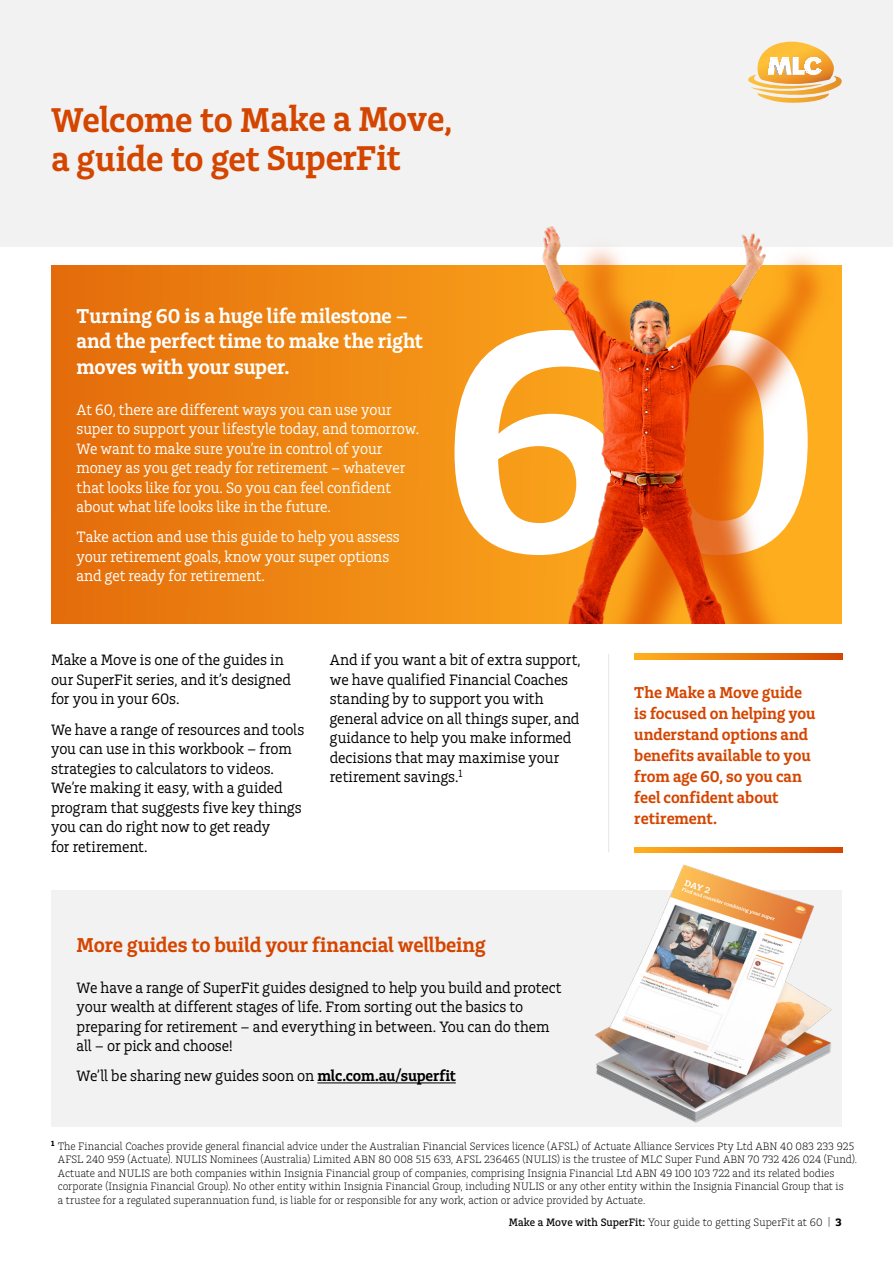
<style>
.page{position:relative;width:893px;height:1263px;background:#fff}
.page>*{position:absolute;margin:0;border:0;box-sizing:border-box;transform-origin:0 0}
.t1{font:330px "Charlie Std Sm Bld";color:#fff}
.t2{font:36px/39px "Charlie Std Sm Bld";letter-spacing:-.015em;color:#d44500}
.t3{font:21px/25.5px "Charlie Std Sm Bld";letter-spacing:-.005em;color:#fff}
.t4{font:21px "Charlie Std Sm Bld";letter-spacing:-.005em;color:#d44500}
.t5{font:16.5px/21px "Charlie Std Sm Bld";letter-spacing:-.005em;color:#d44500}
.t6{font:15.75px/19.5px "Charlie Std";letter-spacing:-.005em;color:#000}
.t7{font:15.75px/19.5px "Charlie Std";letter-spacing:-.005em;color:#fff}
.t8{font:300 11.25px/13.5px "Charlie Std";letter-spacing:.005em;color:#000}
.s1{font-family:"Charlie Std Sm Bld"}
.s2{font-family:"Charlie Std Med";font-weight:400}
.s3{font-family:"Charlie Std Bld";font-weight:400}
</style>
<div class="page">
<div style="left:0;top:0;width:893px;height:247px;background:#f2f2f2"></div>
<svg style="left:746px;top:42px;width:99px;height:61px"></svg>
<div style="left:51px;top:891px;width:520px;height:236px;background:#f2f2f2"></div>
<hr style="left:608px;top:654px;width:1px;height:198px;background:#e6e6e6">
<svg style="left:634px;top:654px;width:208px;height:5px"></svg>
<svg style="left:634px;top:847px;width:208px;height:5px"></svg>
<hr style="left:317px;top:1082px;width:139px;height:1px;background:#000">
<img style="left:571px;top:864px;width:271px;height:263px">
<svg style="left:51px;top:265px;width:422px;height:358px;background:#ec8111"></svg>
<img style="left:473px;top:202px;width:369px;height:421px">
<h2 class="t2" style="left:51px;top:99px;width:403px">Welcome to Make a Move, a guide to get SuperFit</h2>
<h3 class="t3" style="left:77px;top:303px;width:348px">Turning 60 is a huge life milestone – and the perfect time to make the right moves with your super.</h3>
<p class="t7" style="left:77px;top:399px;width:344px">At 60, there are different ways you can use your super to support your lifestyle today, and tomorrow.<br>We want to make sure you’re in control of your money as you get ready for retirement – whatever that looks like for you. So you can feel confident about what life looks like in the future.</p>
<h3 class="t7" style="left:77px;top:527px;width:325px">Take action and use this guide to help you assess your retirement goals, know your super options and get ready for retirement.</h3>
<h1 class="t1" style="left:441px;top:232px;width:382px">60</h1>
<h3 class="t6" style="left:51px;top:650px;width:242px">Make a Move is one of the guides in our SuperFit series, and it’s designed for you in your 60s.</h3>
<h3 class="t6" style="left:51px;top:719px;width:255px">We have a range of resources and tools you can use in this workbook – from strategies to calculators to videos.<br>We’re making it easy, with a guided program that suggests five key things you can do right now to get ready<br>for retirement.</h3>
<h3 class="t6" style="left:330px;top:650px;width:252px">And if you want a bit of extra support, we have qualified Financial Coaches standing by to support you with general advice on all things super, and guidance to help you make informed decisions that may maximise your retirement savings.<sup>1</sup></h3>
<h3 class="t4" style="left:77px;top:931px;width:410px">More guides to build your financial wellbeing</h3>
<h3 class="t6" style="left:77px;top:977px;width:486px">We have a range of SuperFit guides designed to help you build and protect your wealth at different stages of life. From sorting out the basics to preparing for retirement – and everything in between. You can do them all – or pick and choose!</h3>
<h3 class="t6" style="left:77px;top:1066px;width:381px">We’ll be sharing new guides soon on <span class="s1">mlc.com.au/superfit</span></h3>
<h3 class="t5" style="left:634px;top:682px;width:183px">The Make a Move guide is focused on helping you understand options and benefits available to you from age 60, so you can feel confident about retirement.</h3>
<p class="t8" style="left:58px;top:1139px;width:801px;text-indent:-7px"><sup>1</sup> The Financial Coaches provide general financial advice under the Australian Financial Services licence (AFSL) of Actuate Alliance Services Pty Ltd ABN 40 083 233 925<br>AFSL 240 959 (Actuate). NULIS Nominees (Australia) Limited ABN 80 008 515 633, AFSL 236465 (NULIS) is the trustee of MLC Super Fund ABN 70 732 426 024 (Fund).<br>Actuate and NULIS are both companies within Insignia Financial group of companies, comprising Insignia Financial Ltd ABN 49 100 103 722 and its related bodies corporate (Insignia Financial Group). No other entity within Insignia Financial Group, including NULIS or any other entity within the Insignia Financial Group that is<br>a trustee for a regulated superannuation fund, is liable for or responsible for any work, action or advice provided by Actuate.</p>
<p class="t8" style="left:509px;top:1215px;width:334px"><span class="s2">Make a Move with SuperFit:</span> Your guide to getting SuperFit at 60 | <span class="s3">3</span></p>
</div>
